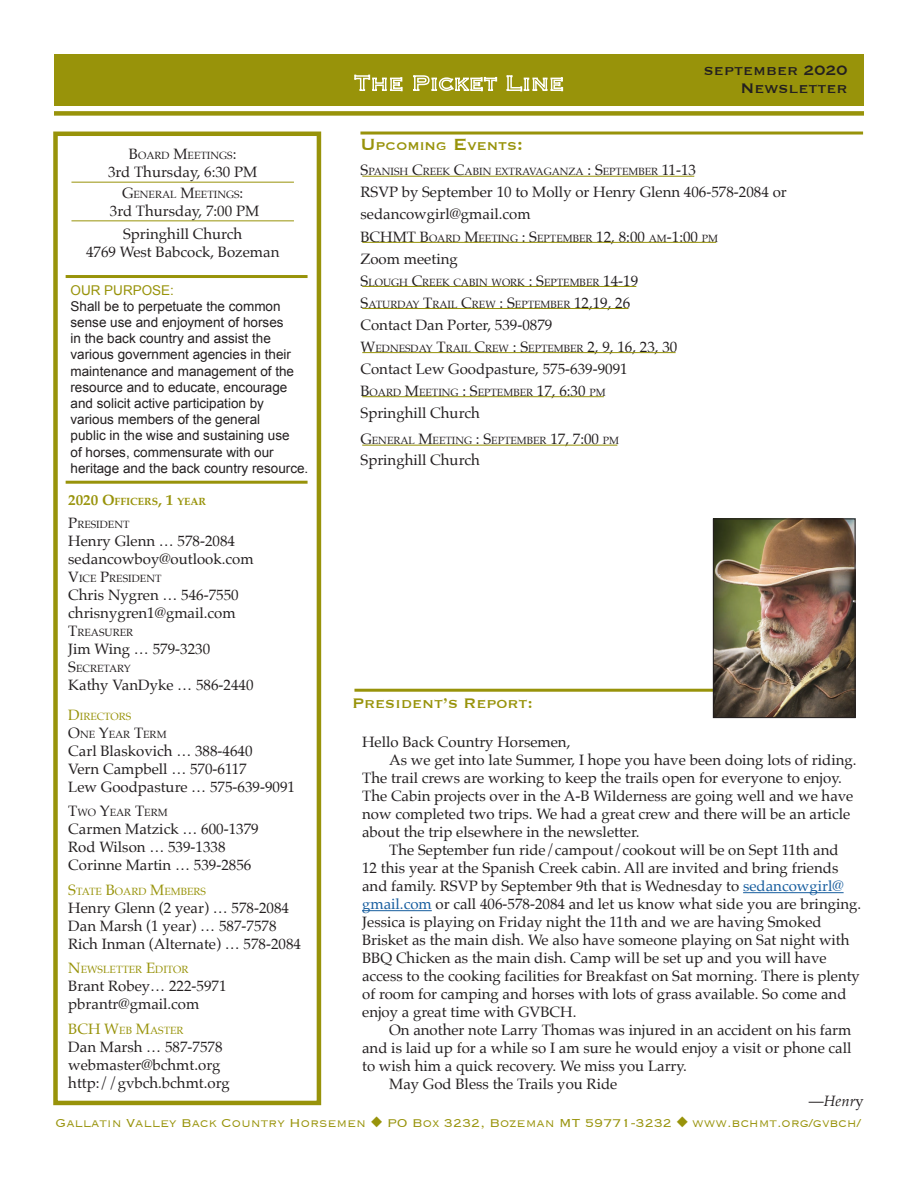
<style>
.page{position:relative;width:918px;height:1188px;background:#fff}
.page>*{position:absolute;margin:0;border:0;box-sizing:border-box;transform-origin:0 0}
.t1{font:18px "Copperplate";color:#231f20}
.t2{font:18px "Copperplate";color:#98930a}
.pres_note{font:15px/18px "Palatino";color:#231f20}
.calendar_event_PLACE{font:15px/22px "Palatino";color:#231f20}
.t3{font:300 15px "Copperplate";letter-spacing:-.005em;color:#98930a}
.gvbch_minutes{font:15px "Palatino";color:#231f20}
.pres_note-2{font:italic 15px "Palatino";color:#231f20}
.t4{font:14.7px "Copperplate";color:#98930a}
.t5{font:13.5px/16.2px "Arial";color:#231f20}
.t6{font:13.5px "Arial";color:#98930a}
.calendar_event_PLACE-2{font:10.5px/22px "Palatino";color:#231f20}
.t7{font:10.5px "Palatino";color:#98930a}
.t8{font:700 10.5px "Palatino";color:#98930a}
.gvbch_minutes-2{font:10.5px "Palatino";color:#231f20}
.s1{font-size:15px}
.s2{font-size:21px}
.s3{color:#175d9e}
.s4{font-style:normal}
</style>
<div class="page">
<hr style="left:66px;top:481px;width:242px;height:3px;background:#98930a">
<hr style="left:66px;top:275px;width:242px;height:3px;background:#98930a">
<div style="left:53px;top:132px;width:268px;height:973px;border:4px solid #98930a"></div>
<hr style="left:71px;top:182px;width:223px;height:1px;background:#98930a">
<hr style="left:71px;top:220px;width:223px;height:1px;background:#98930a">
<div style="left:54px;top:54px;width:810px;height:52px;background:#98930a"></div>
<div style="left:54px;top:111px;width:810px;height:5px;background:#98930a"></div>
<svg style="left:354px;top:74px;width:49px;height:18px"></svg>
<svg style="left:413px;top:75px;width:85px;height:17px"></svg>
<svg style="left:506px;top:75px;width:58px;height:17px"></svg>
<hr style="left:360px;top:132px;width:503px;height:3px;background:#98930a">
<hr style="left:362px;top:396px;width:242px;height:1px;background:#98930a">
<hr style="left:362px;top:352px;width:314px;height:1px;background:#98930a">
<hr style="left:362px;top:308px;width:266px;height:1px;background:#98930a">
<hr style="left:362px;top:286px;width:274px;height:1px;background:#98930a">
<hr style="left:362px;top:242px;width:354px;height:1px;background:#98930a">
<hr style="left:362px;top:176px;width:332px;height:1px;background:#98930a">
<hr style="left:362px;top:445px;width:255px;height:1px;background:#98930a">
<hr style="left:354px;top:689px;width:360px;height:3px;background:#98930a">
<img style="left:715px;top:521px;width:138px;height:195px">
<div style="left:713px;top:519px;width:142px;height:199px;border:1px solid #231f20"></div>
<hr style="left:743px;top:892px;width:101px;height:1px;background:#175d9e">
<hr style="left:362px;top:910px;width:70px;height:1px;background:#175d9e">
<p class="calendar_event_PLACE-2" style="left:129px;top:145px;width:109px"><span class="s1">B</span>OARD <span class="s1">M</span>EETINGS<span class="s1">:</span></p>
<p class="pres_note" style="left:108px;top:163px;width:151px">3rd Thursday, 6:30 PM</p>
<p class="calendar_event_PLACE-2" style="left:122px;top:184px;width:123px"><span class="s1">G</span>ENERAL <span class="s1">M</span>EETINGS<span class="s1">:</span></p>
<p class="pres_note" style="left:110px;top:202px;width:151px">3rd Thursday, 7:00 PM</p>
<p class="pres_note" style="left:123px;top:225px;width:121px">Springhill Church</p>
<p class="pres_note" style="left:86px;top:243px;width:195px">4769 West Babcock, Bozeman</p>
<p class="t6" style="left:70px;top:281px;width:105px">OUR PURPOSE:</p>
<p class="t5" style="left:70px;top:298px;width:239px">Shall be to perpetuate the common sense use and enjoyment of horses<br>in the back country and assist the various government agencies in their maintenance and management of the resource and to educate, encourage and solicit active participation by various members of the general<br>public in the wise and sustaining use<br>of horses, commensurate with our heritage and the back country resource.</p>
<p class="t8" style="left:68px;top:492px;width:139px"><span class="s1">2020 O</span>FFICERS<span class="s1">, 1</span> YEAR</p>
<p class="calendar_event_PLACE-2" style="left:68px;top:513px;width:63px"><span class="s1">P</span>RESIDENT</p>
<p class="pres_note" style="left:68px;top:532px;width:168px">Henry Glenn … 578-2084</p>
<p class="pres_note" style="left:68px;top:550px;width:187px">sedancowboy@outlook.com</p>
<p class="calendar_event_PLACE-2" style="left:68px;top:567px;width:95px"><span class="s1">V</span>ICE <span class="s1">P</span>RESIDENT</p>
<p class="pres_note" style="left:68px;top:586px;width:172px">Chris Nygren … 546-7550</p>
<p class="pres_note" style="left:68px;top:604px;width:169px">chrisnygren1@gmail.com</p>
<p class="calendar_event_PLACE-2" style="left:68px;top:621px;width:66px"><span class="s1">T</span>REASURER</p>
<p class="gvbch_minutes" style="left:68px;top:636px;width:143px">Jim Wing … 579-3230</p>
<p class="gvbch_minutes-2" style="left:68px;top:660px;width:64px"><span class="s1">S</span>ECRETARY</p>
<p class="gvbch_minutes" style="left:68px;top:672px;width:187px">Kathy VanDyke … 586-2440</p>
<p class="t7" style="left:68px;top:707px;width:65px"><span class="s1">D</span>IRECTORS</p>
<p class="calendar_event_PLACE-2" style="left:68px;top:723px;width:100px"><span class="s1">O</span>NE <span class="s1">Y</span>EAR <span class="s1">T</span>ERM</p>
<p class="pres_note" style="left:68px;top:742px;width:186px">Carl Blaskovich … 388-4640</p>
<p class="calendar_event_PLACE" style="left:68px;top:758px;width:180px">Vern Campbell … 570-6117</p>
<p class="pres_note" style="left:68px;top:778px;width:228px">Lew Goodpasture … 575-639-9091</p>
<p class="calendar_event_PLACE-2" style="left:68px;top:802px;width:101px"><span class="s1">T</span>WO <span class="s1">Y</span>EAR <span class="s1">T</span>ERM</p>
<p class="pres_note" style="left:68px;top:820px;width:192px">Carmen Matzick … 600-1379</p>
<p class="pres_note" style="left:68px;top:838px;width:159px">Rod Wilson … 539-1338</p>
<p class="pres_note" style="left:68px;top:856px;width:185px">Corinne Martin … 539-2856</p>
<p class="t7" style="left:68px;top:882px;width:139px"><span class="s1">S</span>TATE <span class="s1">B</span>OARD <span class="s1">M</span>EMBERS</p>
<p class="pres_note" style="left:68px;top:899px;width:222px">Henry Glenn (2 year) … 578-2084</p>
<p class="pres_note" style="left:68px;top:917px;width:210px">Dan Marsh (1 year) … 587-7578</p>
<p class="pres_note" style="left:68px;top:935px;width:234px">Rich Inman (Alternate) … 578-2084</p>
<p class="t7" style="left:68px;top:961px;width:122px"><span class="s1">N</span>EWSLETTER <span class="s1">E</span>DITOR</p>
<p class="pres_note" style="left:68px;top:977px;width:160px">Brant Robey… 222-5971</p>
<p class="pres_note" style="left:68px;top:995px;width:133px">pbrantr@gmail.com</p>
<p class="t7" style="left:68px;top:1021px;width:117px"><span class="s1">BCH W</span>EB <span class="s1">M</span>ASTER</p>
<p class="pres_note" style="left:68px;top:1038px;width:156px">Dan Marsh … 587-7578</p>
<p class="pres_note" style="left:68px;top:1056px;width:154px">webmaster@bchmt.org</p>
<p class="pres_note" style="left:68px;top:1074px;width:163px">http://gvbch.bchmt.org</p>
<p class="t1" style="left:704px;top:59px;width:145px">september 2020</p>
<p class="t1" style="left:740px;top:77px;width:109px">Newsletter</p>
<p class="t4" style="left:360px;top:137px;width:164px"><span class="s2">U</span>pcoming <span class="s2">E</span>vents<span class="s2">:</span></p>
<p class="calendar_event_PLACE-2" style="left:360px;top:161px;width:337px"><span class="s1">S</span>PANISH <span class="s1">C</span>REEK <span class="s1">C</span>ABIN EXTRAVAGANZA <span class="s1">: S</span>EPTEMBER <span class="s1">11-13</span></p>
<p class="calendar_event_PLACE" style="left:360px;top:181px;width:428px">RSVP by September 10 to Molly or Henry Glenn 406-578-2084 or sedancowgirl@gmail.com</p>
<p class="calendar_event_PLACE-2" style="left:360px;top:227px;width:359px"><span class="s1">BCHMT B</span>OARD <span class="s1">M</span>EETING <span class="s1">: S</span>EPTEMBER <span class="s1">12, 8:00</span> AM<span class="s1">-1:00</span> PM</p>
<p class="calendar_event_PLACE" style="left:360px;top:247px;width:99px">Zoom meeting</p>
<p class="calendar_event_PLACE-2" style="left:360px;top:271px;width:279px"><span class="s1">S</span>LOUGH <span class="s1">C</span>REEK CABIN WORK <span class="s1">: S</span>EPTEMBER <span class="s1">14-19<br>S</span>ATURDAY <span class="s1">T</span>RAIL <span class="s1">C</span>REW <span class="s1">: S</span>EPTEMBER <span class="s1">12,19, 26</span></p>
<p class="calendar_event_PLACE" style="left:360px;top:314px;width:193px">Contact Dan Porter, 539-0879</p>
<p class="calendar_event_PLACE-2" style="left:360px;top:337px;width:318px"><span class="s1">W</span>EDNESDAY <span class="s1">T</span>RAIL <span class="s1">C</span>REW <span class="s1">: S</span>EPTEMBER <span class="s1">2, 9, 16, 23, 30</span></p>
<p class="calendar_event_PLACE" style="left:360px;top:358px;width:269px">Contact Lew Goodpasture, 575-639-9091</p>
<p class="calendar_event_PLACE-2" style="left:360px;top:381px;width:247px"><span class="s1">B</span>OARD <span class="s1">M</span>EETING <span class="s1">: S</span>EPTEMBER <span class="s1">17, 6:30</span> PM</p>
<p class="calendar_event_PLACE" style="left:360px;top:402px;width:121px">Springhill Church</p>
<p class="calendar_event_PLACE-2" style="left:360px;top:430px;width:260px"><span class="s1">G</span>ENERAL <span class="s1">M</span>EETING <span class="s1">: S</span>EPTEMBER <span class="s1">17, 7:00</span> PM</p>
<p class="calendar_event_PLACE" style="left:360px;top:448px;width:121px">Springhill Church</p>
<p class="t2" style="left:352px;top:692px;width:183px">President’s Report:</p>
<p class="pres_note" style="left:362px;top:733px;width:210px">Hello Back Country Horsemen,</p>
<p class="pres_note" style="left:362px;top:751px;width:496px;text-indent:27px">As we get into late Summer, I hope you have been doing lots of riding.<br>The trail crews are working to keep the trails open for everyone to enjoy.<br>The Cabin projects over in the A-B Wilderness are going well and we have now completed two trips. We had a great crew and there will be an article about the trip elsewhere in the newsletter.</p>
<p class="pres_note" style="left:362px;top:841px;width:501px;text-indent:27px">The September fun ride/campout/cookout will be on Sept 11th and<br>12 this year at the Spanish Creek cabin. All are invited and bring friends and family. RSVP by September 9th that is Wednesday to <span class="s3">sedancowgirl@ gmail.com</span> or call 406-578-2084 and let us know what side you are bringing.<br>Jessica is playing on Friday night the 11th and we are having Smoked Brisket as the main dish. We also have someone playing on Sat night with BBQ Chicken as the main dish. Camp will be set up and you will have access to the cooking facilities for Breakfast on Sat morning. There is plenty of room for camping and horses with lots of grass available. So come and enjoy a great time with GVBCH.</p>
<p class="pres_note" style="left:362px;top:1021px;width:491px;text-align:justify;text-indent:27px">On another note Larry Thomas was injured in an accident on his farm and is laid up for a while so I am sure he would enjoy a visit or phone call to wish him a quick recovery. We miss you Larry.</p>
<p class="pres_note" style="left:389px;top:1075px;width:230px">May God Bless the Trails you Ride</p>
<p class="pres_note-2" style="left:809px;top:1088px;width:57px"><span class="s4">—</span>Henr<span class="s4">y</span></p>
<p class="t3" style="left:56px;top:1113px;width:807px">Gallatin Valley Back Country Horsemen ◆ PO Box 3232, Bozeman MT 59771-3232 ◆ www.bchmt.org/gvbch/</p>
</div>
